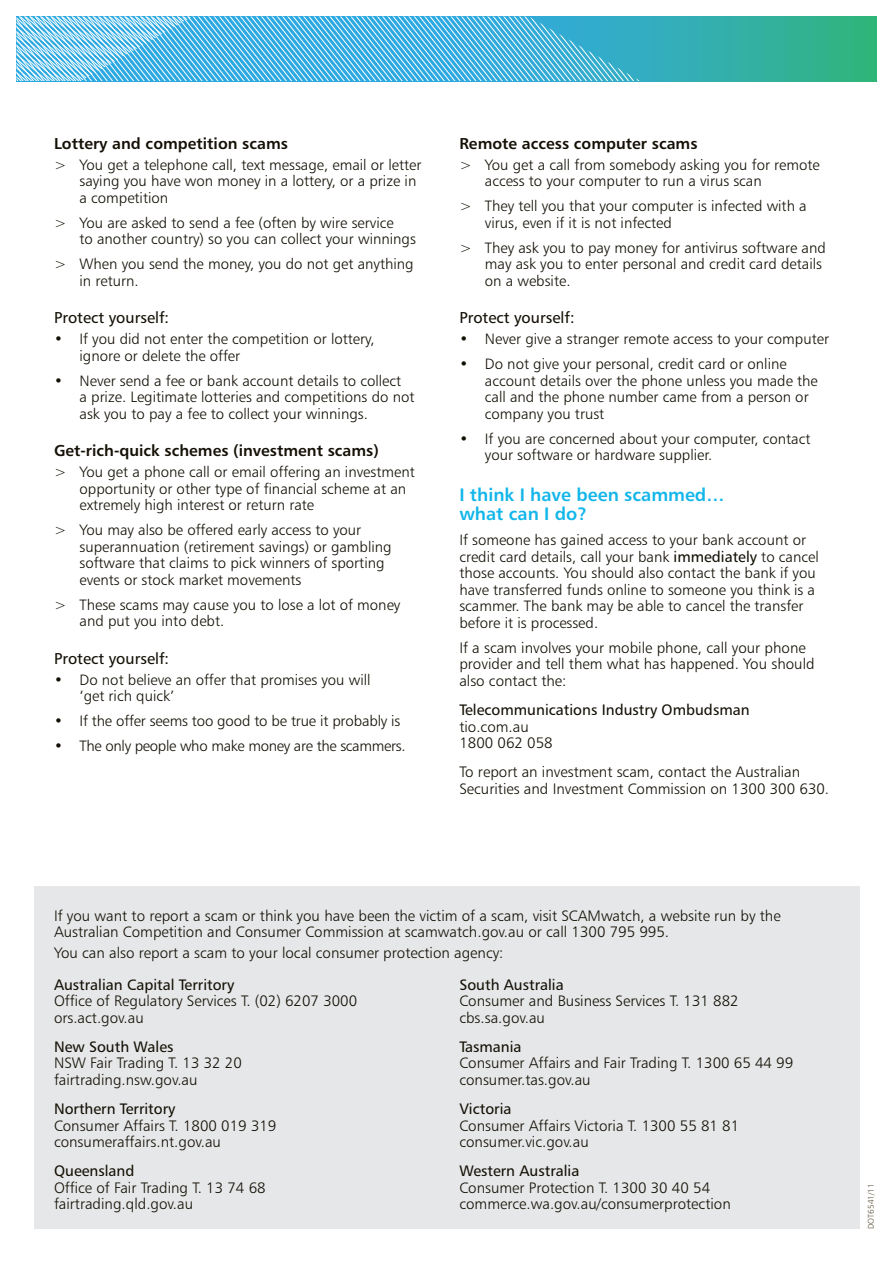
<style>
.page{position:relative;width:893px;height:1263px;background:#fff}
.page>*{position:absolute;margin:0;border:0;box-sizing:border-box;transform-origin:0 0}
.t1{font:18px/19.5px "Humanist 777 BT Bold B";color:#13b6ea}
.t2{font:15.75px "Humanist 777 BT Bold B";color:#141006}
.t3{font:15.75px "Humanist 777 BT Roman B";color:#141006}
.t4{font:15.15px/16.5px "Humanist 777 BT Light B";color:#141006}
.t5{font:15.15px "Humanist 777 BT Roman B";color:#141006}
.t6{font:15px/16.5px "Humanist 777 BT Light B";color:#141006}
.t7{font:15px "Humanist 777 BT Light B";letter-spacing:-.02em;color:#141006}
.t8{font:8.25px "Humanist 777 BT Light B";color:#5c513a}
.s1{font-family:"Humanist 777 BT Roman B";font-size:15.15px}
</style>
<div class="page">
<svg style="left:640px;top:16px;width:236px;height:65px;background:#32b09f"></svg>
<svg style="left:16px;top:16px;width:624px;height:65px;background:#64bfe4"></svg>
<div style="left:34px;top:887px;width:825px;height:342px;background:#e6e7e8"></div>
<p class="t2" style="left:54px;top:133px;width:235px">Lottery and competition scams</p>
<p class="t6" style="left:80px;top:156px;width:343px;text-indent:-26px">&gt; You get a telephone call, text message, email or letter saying you have won money in a lottery, or a prize in a competition</p>
<p class="t6" style="left:80px;top:214px;width:338px;text-indent:-26px">&gt; You are asked to send a fee (often by wire service<br>to another country) so you can collect your winnings</p>
<p class="t6" style="left:80px;top:255px;width:336px;text-indent:-26px">&gt; When you send the money, you do not get anything in return.</p>
<p class="t3" style="left:54px;top:308px;width:117px">Protect yourself:</p>
<p class="t6" style="left:80px;top:330px;width:297px;text-indent:-26px">• If you did not enter the competition or lottery, ignore or delete the offer</p>
<p class="t6" style="left:80px;top:372px;width:336px;text-indent:-26px">• Never send a fee or bank account details to collect<br>a prize. Legitimate lotteries and competitions do not ask you to pay a fee to collect your winnings.</p>
<p class="t2" style="left:54px;top:441px;width:326px">Get-rich-quick schemes (investment scams)</p>
<p class="t6" style="left:80px;top:463px;width:337px;text-indent:-26px">&gt; You get a phone call or email offering an investment opportunity or other type of financial scheme at an extremely high interest or return rate</p>
<p class="t6" style="left:80px;top:521px;width:314px;text-indent:-26px">&gt; You may also be offered early access to your superannuation (retirement savings) or gambling software that claims to pick winners of sporting events or stock market movements</p>
<p class="t6" style="left:80px;top:596px;width:322px;text-indent:-26px">&gt; These scams may cause you to lose a lot of money and put you into debt.</p>
<p class="t3" style="left:54px;top:649px;width:117px">Protect yourself:</p>
<p class="t6" style="left:80px;top:671px;width:293px;text-indent:-26px">• Do not believe an offer that promises you will ‘get rich quick’</p>
<p class="t6" style="left:54px;top:712px;width:348px">• If the offer seems too good to be true it probably is</p>
<p class="t7" style="left:54px;top:737px;width:353px">• The only people who make money are the scammers.</p>
<p class="t2" style="left:459px;top:133px;width:240px">Remote access computer scams</p>
<p class="t6" style="left:485px;top:156px;width:336px;text-indent:-26px">&gt; You get a call from somebody asking you for remote access to your computer to run a virus scan</p>
<p class="t6" style="left:485px;top:197px;width:323px;text-indent:-26px">&gt; They tell you that your computer is infected with a virus, even if it is not infected</p>
<p class="t6" style="left:485px;top:239px;width:342px;text-indent:-26px">&gt; They ask you to pay money for antivirus software and may ask you to enter personal and credit card details on a website.</p>
<p class="t3" style="left:459px;top:308px;width:117px">Protect yourself:</p>
<p class="t6" style="left:459px;top:330px;width:371px">• Never give a stranger remote access to your computer</p>
<p class="t6" style="left:485px;top:355px;width:334px;text-indent:-26px">• Do not give your personal, credit card or online account details over the phone unless you made the call and the phone number came from a person or company you trust</p>
<p class="t6" style="left:485px;top:430px;width:327px;text-indent:-26px">• If you are concerned about your computer, contact your software or hardware supplier.</p>
<p class="t1" style="left:459px;top:484px;width:267px">I think I have been scammed… what can I do?</p>
<p class="t6" style="left:459px;top:532px;width:361px">If someone has gained access to your bank account or credit card details, call your bank <span class="s1">immediately</span> to cancel those accounts. You should also contact the bank if you have transferred funds online to someone you think is a scammer. The bank may be able to cancel the transfer before it is processed.</p>
<p class="t4" style="left:459px;top:639px;width:357px">If a scam involves your mobile phone, call your phone provider and tell them what has happened. You should also contact the:</p>
<p class="t5" style="left:459px;top:700px;width:292px">Telecommunications Industry Ombudsman</p>
<p class="t4" style="left:459px;top:718px;width:95px">tio.com.au<br>1800 062 058</p>
<p class="t4" style="left:459px;top:764px;width:371px">To report an investment scam, contact the Australian<br>Securities and Investment Commission on 1300 300 630.</p>
<p class="t4" style="left:54px;top:907px;width:728px">If you want to report a scam or think you have been the victim of a scam, visit SCAMwatch, a website run by the<br>Australian Competition and Consumer Commission at scamwatch.gov.au or call 1300 795 995.</p>
<p class="t4" style="left:54px;top:944px;width:451px">You can also report a scam to your local consumer protection agency:</p>
<p class="t5" style="left:54px;top:975px;width:182px">Australian Capital Territory</p>
<p class="t4" style="left:54px;top:992px;width:305px">Office of Regulatory Services T. (02) 6207 3000 ors.act.gov.au</p>
<p class="t5" style="left:54px;top:1037px;width:121px">New South Wales</p>
<p class="t4" style="left:54px;top:1055px;width:189px">NSW Fair Trading T. 13 32 20 fairtrading.nsw.gov.au</p>
<p class="t5" style="left:54px;top:1099px;width:123px">Northern Territory</p>
<p class="t4" style="left:54px;top:1117px;width:224px">Consumer Affairs T. 1800 019 319 consumeraffairs.nt.gov.au</p>
<p class="t5" style="left:54px;top:1162px;width:82px">Queensland</p>
<p class="t4" style="left:54px;top:1179px;width:213px">Office of Fair Trading T. 13 74 68 fairtrading.qld.gov.au</p>
<p class="t5" style="left:459px;top:975px;width:106px">South Australia</p>
<p class="t4" style="left:459px;top:992px;width:281px">Consumer and Business Services T. 131 882 cbs.sa.gov.au</p>
<p class="t5" style="left:459px;top:1037px;width:64px">Tasmania</p>
<p class="t4" style="left:459px;top:1055px;width:335px">Consumer Affairs and Fair Trading T. 1300 65 44 99 consumer.tas.gov.au</p>
<p class="t5" style="left:459px;top:1099px;width:54px">Victoria</p>
<p class="t4" style="left:459px;top:1117px;width:281px">Consumer Affairs Victoria T. 1300 55 81 81 consumer.vic.gov.au</p>
<p class="t5" style="left:459px;top:1162px;width:122px">Western Australia</p>
<p class="t4" style="left:459px;top:1179px;width:273px">Consumer Protection T. 1300 30 40 54 commerce.wa.gov.au/consumerprotection</p>
<p class="t8" style="left:866px;top:1229px;width:47px;rotate:-90deg">DOT6541/11</p>
</div>
